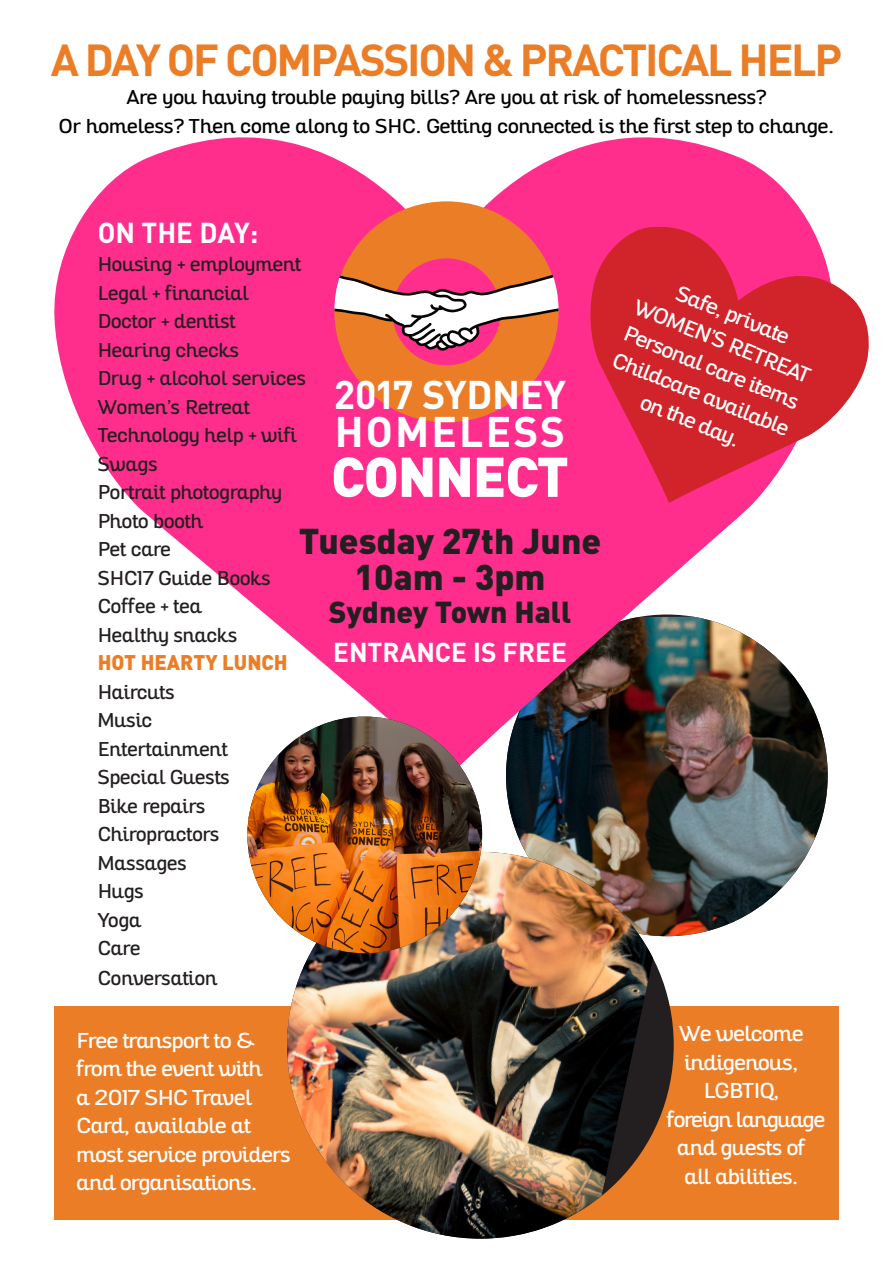
<style>
.page{position:relative;width:893px;height:1263px;background:#fff}
.page>*{position:absolute;margin:0;border:0;box-sizing:border-box;transform-origin:0 0}
.t1{font:900 55.2px "DIN";letter-spacing:-.02em;color:#fff}
.t2{font:700 44.25px "DIN";letter-spacing:-.05em;color:#eb7d26}
.t3{font:700 42.3px "DIN";letter-spacing:.05em;color:#fff}
.t4{font:700 39.6px "DIN";letter-spacing:-.01em;color:#fff}
.t5{font:900 35.4px "DIN";color:#231f20}
.t6{font:900 30px "DIN";color:#231f20}
.t7{font:700 28.5px "DIN";color:#fff}
.t8{font:700 27px "DIN";color:#fff}
.t9{font:21px/28.5px "Altair";letter-spacing:-.02em;color:#fff}
.t10{font:21px "Altair";letter-spacing:-.04em;color:#fff}
.t11{font:900 21px "DIN";color:#eb7d26}
.t12{font:19.5px "Altair";color:#231f20}
.t13{font:19.5px "Altair";color:#000}
</style>
<div class="page">
<img style="left:506px;top:775px;width:322px;height:161px">
<svg style="left:54px;top:137px;width:374px;height:579px;fill:#ff2e8c"></svg>
<svg style="left:428px;top:137px;width:400px;height:638px;fill:#ff2e8c"></svg>
<div style="left:54px;top:1005px;width:487px;height:214px;background:#eb7d26"></div>
<svg style="left:333px;top:201px;width:225px;height:221px;background:#f2614c"></svg>
<svg style="left:334px;top:275px;width:225px;height:76px"></svg>
<svg style="left:587px;top:220px;width:153px;height:283px;background:#e42753"></svg>
<svg style="left:669px;top:246px;width:200px;height:257px;fill:#d1232a"></svg>
<div style="left:534px;top:1005px;width:305px;height:214px;background:#eb7d26"></div>
<img style="left:287px;top:852px;width:366px;height:386px">
<img style="left:247px;top:716px;width:235px;height:237px">
<p class="t2" style="left:51px;top:31px;width:793px">A DAY OF COMPASSION &amp; PRACTICAL HELP</p>
<p class="t13" style="left:127px;top:85px;width:641px">Are you having trouble paying bills? Are you at risk of homelessness?</p>
<p class="t13" style="left:59px;top:114px;width:777px">Or homeless? Then come along to SHC. Getting connected is the first step to change.</p>
<p class="t7" style="left:98px;top:214px;width:162px">ON THE DAY:</p>
<p class="t12" style="left:98px;top:252px;width:205px">Housing + employment</p>
<p class="t12" style="left:98px;top:281px;width:153px">Legal + financial</p>
<p class="t12" style="left:98px;top:309px;width:139px">Doctor + dentist</p>
<p class="t12" style="left:98px;top:338px;width:143px">Hearing checks</p>
<p class="t12" style="left:98px;top:366px;width:210px">Drug + alcohol services</p>
<p class="t12" style="left:98px;top:395px;width:153px">Women’s Retreat</p>
<p class="t12" style="left:98px;top:423px;width:200px">Technology help + wifi</p>
<p class="t12" style="left:98px;top:452px;width:61px">Swags</p>
<p class="t12" style="left:98px;top:480px;width:186px">Portrait photography</p>
<p class="t12" style="left:98px;top:509px;width:107px">Photo booth</p>
<p class="t12" style="left:98px;top:537px;width:74px">Pet care</p>
<p class="t12" style="left:98px;top:566px;width:174px">SHC17 Guide Books</p>
<p class="t12" style="left:98px;top:594px;width:105px">Coffee + tea</p>
<p class="t12" style="left:98px;top:623px;width:141px">Healthy snacks</p>
<p class="t11" style="left:98px;top:649px;width:191px">HOT HEARTY LUNCH</p>
<p class="t12" style="left:98px;top:680px;width:78px">Haircuts</p>
<p class="t12" style="left:98px;top:708px;width:56px">Music</p>
<p class="t12" style="left:98px;top:737px;width:131px">Entertainment</p>
<p class="t12" style="left:98px;top:765px;width:133px">Special Guests</p>
<p class="t12" style="left:98px;top:794px;width:109px">Bike repairs</p>
<p class="t12" style="left:98px;top:822px;width:123px">Chiropractors</p>
<p class="t12" style="left:98px;top:851px;width:90px">Massages</p>
<p class="t12" style="left:98px;top:879px;width:47px">Hugs</p>
<p class="t12" style="left:98px;top:908px;width:45px">Yoga</p>
<p class="t12" style="left:98px;top:936px;width:44px">Care</p>
<p class="t12" style="left:98px;top:966px;width:121px">Conversation</p>
<p class="t4" style="left:334px;top:369px;width:234px">2017 SYDNEY</p>
<p class="t3" style="left:335px;top:404px;width:232px">HOMELESS</p>
<p class="t1" style="left:331px;top:440px;width:239px">CONNECT</p>
<p class="t5" style="left:299px;top:518px;width:304px">Tuesday 27th June</p>
<p class="t5" style="left:354px;top:554px;width:193px">10am - 3pm</p>
<p class="t6" style="left:329px;top:592px;width:244px">Sydney Town Hall</p>
<p class="t8" style="left:333px;top:634px;width:235px">ENTRANCE IS FREE</p>
<p class="t9" style="left:682px;top:279px;width:122px;rotate:22deg">Safe, private</p>
<p class="t9" style="left:640px;top:293px;width:190px;rotate:22deg">WOMEN’S RETREAT</p>
<p class="t9" style="left:629px;top:319px;width:190px;text-align:center;rotate:22deg">Personal care items<br>Childcare available on the day.</p>
<p class="t9" style="left:77px;top:1027px;width:216px">Free transport to &amp; from the event with<br>a 2017 SHC Travel<br>Card, available at most service providers and organisations.</p>
<p class="t9" style="left:679px;top:1020px;width:126px">We welcome indigenous,</p>
<p class="t9" style="left:704px;top:1077px;width:77px">LGBTIQ,</p>
<p class="t10" style="left:667px;top:1106px;width:160px">foreign language</p>
<p class="t9" style="left:677px;top:1134px;width:130px">and guests of</p>
<p class="t9" style="left:684px;top:1162px;width:115px">all abilities.</p>
</div>
